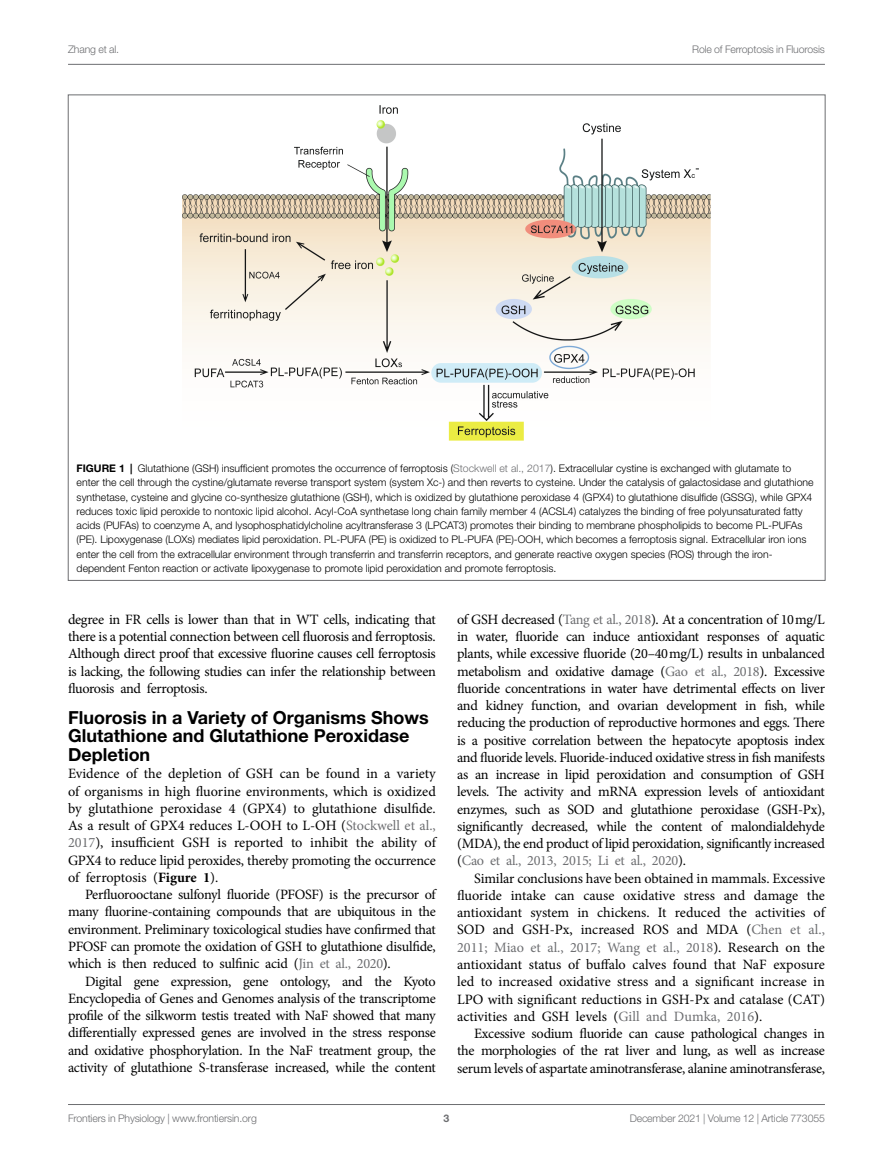
<style>
.page{position:relative;width:893px;height:1170px;background:#fff}
.page>*{position:absolute;margin:0;border:0;box-sizing:border-box;transform-origin:0 0}
.HEAD_2{font:700 18px/18.8px "Helvetica Neue LT Std";color:#000}
.TEXT{font:14.25px/17.2px "Minion Pro";letter-spacing:-.02em;color:#000;text-align:justify}
.TEXT_FLUSH{font:14.25px/17.2px "Minion Pro";letter-spacing:-.02em;color:#000;text-align:justify}
.FIG_LEG{font:300 10.5px/14.2px "Helvetica Neue LT Std";color:#000}
.t1{font:300 10.5px "Helvetica Neue LT Std";letter-spacing:-.015em;color:#6d6e71}
.t2{font:700 10.5px "Helvetica Neue LT Std";color:#6d6e71}
.s1{font-weight:700}
.s2{color:#6d6e71}
</style>
<div class="page">
<hr style="left:68px;top:64px;width:757px;height:1px;background:#6d6e71">
<hr style="left:68px;top:1104px;width:757px;height:1px;background:#6d6e71">
<img style="left:182px;top:105px;width:529px;height:336px">
<p class="t1" style="left:68px;top:42px;width:53px">Zhang et al.</p>
<p class="t1" style="left:692px;top:42px;width:134px">Role of Ferroptosis in Fluorosis</p>
<p class="FIG_LEG" style="left:77px;top:461px;width:738px"><span class="s1">FIGURE 1 |</span> Glutathione (GSH) insufficient promotes the occurrence of ferroptosis (<span class="s2">Stockwell et al., 2017</span>). Extracellular cystine is exchanged with glutamate to enter the cell through the cystine/glutamate reverse transport system (system Xc-) and then reverts to cysteine. Under the catalysis of galactosidase and glutathione synthetase, cysteine and glycine co-synthesize glutathione (GSH), which is oxidized by glutathione peroxidase 4 (GPX4) to glutathione disulfide (GSSG), while GPX4 reduces toxic lipid peroxide to nontoxic lipid alcohol. Acyl-CoA synthetase long chain family member 4 (ACSL4) catalyzes the binding of free polyunsaturated fatty acids (PUFAs) to coenzyme A, and lysophosphatidylcholine acyltransferase 3 (LPCAT3) promotes their binding to membrane phospholipids to become PL-PUFAs (PE). Lipoxygenase (LOXs) mediates lipid peroxidation. PL-PUFA (PE) is oxidized to PL-PUFA (PE)-OOH, which becomes a ferroptosis signal. Extracellular iron ions enter the cell from the extracellular environment through transferrin and transferrin receptors, and generate reactive oxygen species (ROS) through the iron&shy;dependent Fenton reaction or activate lipoxygenase to promote lipid peroxidation and promote ferroptosis.</p>
<p class="TEXT_FLUSH" style="left:68px;top:610px;width:369px">degree in FR cells is lower than that in WT cells, indicating that there is a potential connection between cell fluorosis and ferroptosis.<br>Although direct proof that excessive fluorine causes cell ferroptosis is lacking, the following studies can infer the relationship between fluorosis and ferroptosis.</p>
<p class="HEAD_2" style="left:68px;top:707px;width:362px">Fluorosis in a Variety of Organisms Shows<br>Glutathione and Glutathione Peroxidase<br>Depletion</p>
<p class="TEXT_FLUSH" style="left:68px;top:765px;width:369px">Evidence of the depletion of GSH can be found in a variety of organisms in high fluorine environments, which is oxidized by glutathione peroxidase 4 (GPX4) to glutathione disulfide.<br>As a result of GPX4 reduces L-OOH to L-OH (<span class="s2">Stockwell et al., 2017</span>), insufficient GSH is reported to inhibit the ability of GPX4 to reduce lipid peroxides, thereby promoting the occurrence of ferroptosis (<span class="s1">Figure 1</span>).</p>
<p class="TEXT" style="left:68px;top:886px;width:369px;text-indent:17px">Perfluorooctane sulfonyl fluoride (PFOSF) is the precursor of many fluorine-containing compounds that are ubiquitous in the environment. Preliminary toxicological studies have confirmed that PFOSF can promote the oxidation of GSH to glutathione disulfide, which is then reduced to sulfinic acid (<span class="s2">Jin et al., 2020</span>).</p>
<p class="TEXT" style="left:68px;top:972px;width:369px;text-indent:17px">Digital gene expression, gene ontology, and the Kyoto Encyclopedia of Genes and Genomes analysis of the transcriptome profile of the silkworm testis treated with NaF showed that many differentially expressed genes are involved in the stress response and oxidative phosphorylation. In the NaF treatment group, the activity of glutathione S-transferase increased, while the content</p>
<p class="TEXT" style="left:457px;top:610px;width:369px">of GSH decreased (<span class="s2">Tang et al., 2018</span>). At a concentration of 10mg/L in water, fluoride can induce antioxidant responses of aquatic plants, while excessive fluoride (20–40mg/L) results in unbalanced metabolism and oxidative damage (<span class="s2">Gao et al., 2018</span>). Excessive fluoride concentrations in water have detrimental effects on liver and kidney function, and ovarian development in fish, while reducing the production of reproductive hormones and eggs. There is a positive correlation between the hepatocyte apoptosis index and fluoride levels. Fluoride-induced oxidative stress in fish manifests as an increase in lipid peroxidation and consumption of GSH levels. The activity and mRNA expression levels of antioxidant enzymes, such as SOD and glutathione peroxidase (GSH-Px), significantly decreased, while the content of malondialdehyde (MDA), the end product of lipid peroxidation, significantly increased (<span class="s2">Cao et al., 2013, 2015; Li et al., 2020</span>).</p>
<p class="TEXT" style="left:457px;top:869px;width:369px;text-indent:17px">Similar conclusions have been obtained in mammals. Excessive fluoride intake can cause oxidative stress and damage the antioxidant system in chickens. It reduced the activities of SOD and GSH-Px, increased ROS and MDA (<span class="s2">Chen et al., 2011; Miao et al., 2017; Wang et al., 2018</span>). Research on the antioxidant status of buffalo calves found that NaF exposure led to increased oxidative stress and a significant increase in LPO with significant reductions in GSH-Px and catalase (CAT) activities and GSH levels (<span class="s2">Gill and Dumka, 2016</span>).</p>
<p class="TEXT" style="left:457px;top:1024px;width:369px;text-indent:17px">Excessive sodium fluoride can cause pathological changes in the morphologies of the rat liver and lung, as well as increase serum levels of aspartate aminotransferase, alanine aminotransferase,</p>
<p class="t1" style="left:68px;top:1111px;width:190px">Frontiers in Physiology | www.frontiersin.org</p>
<p class="t2" style="left:444px;top:1111px;width:7px">3</p>
<p class="t1" style="left:630px;top:1111px;width:197px">December 2021 | Volume 12 | Article 773055</p>
</div>
